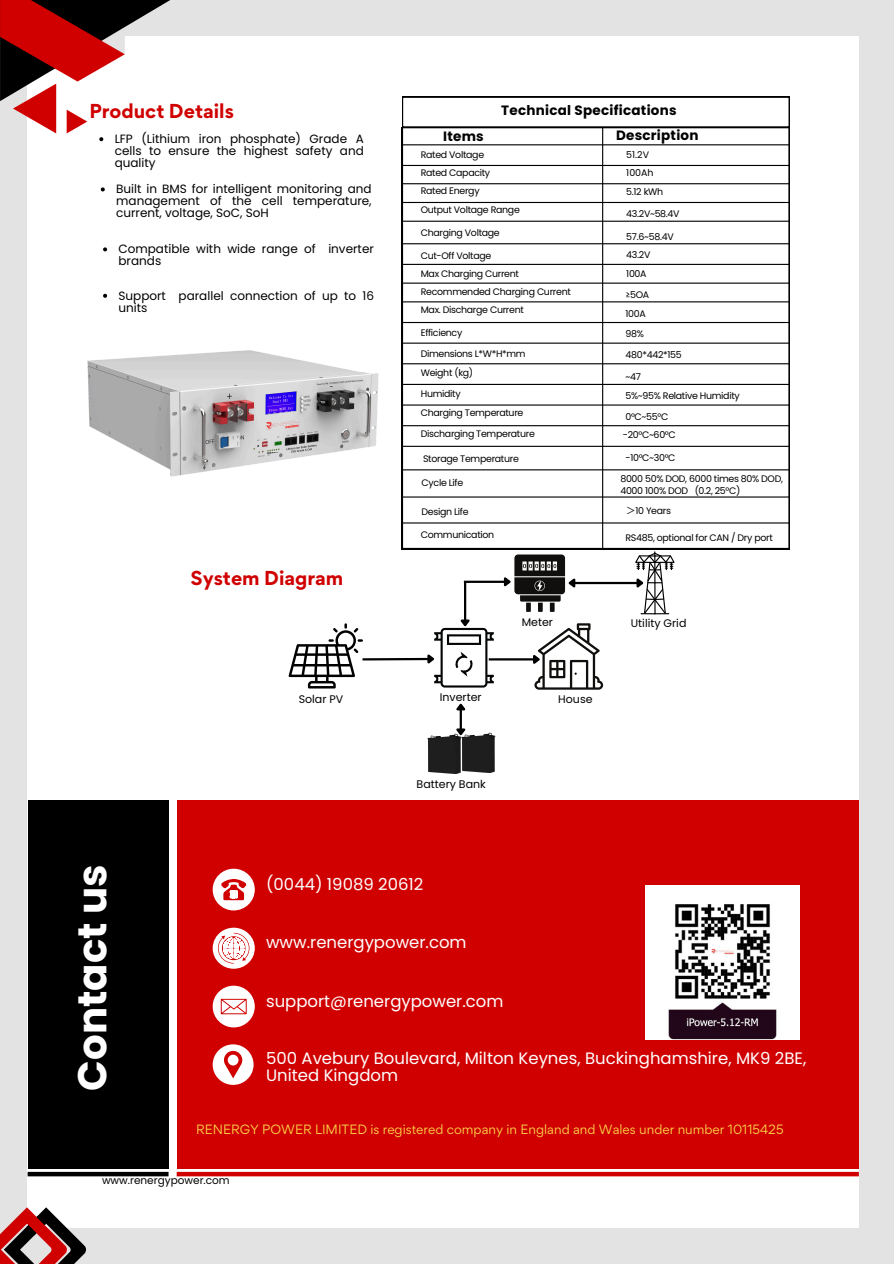
<style>
.page{position:relative;width:894px;height:1264px;background:#fff}
.page>*{position:absolute;margin:0;border:0;box-sizing:border-box;transform-origin:0 0}
.t1{font:700 40.35px "Poppins";color:#fff}
.t2{font:700 18px "Gordita";color:#d00000}
.t3{font:16.5px/16.8px "Poppins";color:#fff}
.t4{font:700 13.5px "Poppins";letter-spacing:.02em;color:#000}
.t5{font:12px/12px "Poppins";color:#000}
.t6{font:12px "Gordita";color:#f9d549}
.t7{font:10.95px "Poppins";color:#000}
.t8{font:10.5px "Poppins";color:#000}
.t9{font:9.45px/11.9px "Poppins";letter-spacing:-.035em;color:#000}
.s1{font-family:"Noto Sans CJ Ksc"}
</style>
<div class="page">
<div style="left:0;top:0;width:893px;height:1263px;background:#e3e3e3"></div>
<div style="left:28px;top:36px;width:830px;height:1191px;background:#fff"></div>
<svg style="left:0;top:1207px;width:86px;height:56px"></svg>
<div style="left:177px;top:1171px;width:681px;height:5px;background:#d00000"></div>
<div style="left:28px;top:1171px;width:140px;height:5px;background:#000"></div>
<div style="left:177px;top:800px;width:681px;height:368px;background:#d00000"></div>
<div style="left:28px;top:800px;width:140px;height:368px;background:#000"></div>
<svg style="left:212px;top:868px;width:42px;height:42px"></svg>
<svg style="left:212px;top:1044px;width:41px;height:40px"></svg>
<svg style="left:212px;top:927px;width:42px;height:41px"></svg>
<svg style="left:212px;top:985px;width:42px;height:42px"></svg>
<svg style="left:288px;top:623px;width:75px;height:65px"></svg>
<hr style="left:464px;top:580px;width:40px;height:3px;background:#000">
<hr style="left:464px;top:582px;width:2px;height:38px;background:#000">
<hr style="left:362px;top:658px;width:66px;height:2px;background:#000">
<svg style="left:425px;top:617px;width:68px;height:70px"></svg>
<hr style="left:488px;top:658px;width:45px;height:2px;background:#000">
<svg style="left:531px;top:623px;width:72px;height:66px"></svg>
<hr style="left:459px;top:710px;width:3px;height:19px;background:#000">
<svg style="left:456px;top:703px;width:10px;height:9px"></svg>
<svg style="left:402px;top:127px;width:387px;height:422px"></svg>
<hr style="left:402px;top:144px;width:387px;height:1px;background:#000">
<hr style="left:402px;top:165px;width:387px;height:1px;background:#000">
<hr style="left:403px;top:183px;width:386px;height:1px;background:#000">
<hr style="left:403px;top:202px;width:386px;height:1px;background:#000">
<hr style="left:403px;top:221px;width:386px;height:1px;background:#000">
<hr style="left:403px;top:243px;width:386px;height:1px;background:#000">
<hr style="left:403px;top:264px;width:386px;height:1px;background:#000">
<hr style="left:403px;top:282px;width:386px;height:2px;background:#000">
<hr style="left:403px;top:301px;width:386px;height:1px;background:#000">
<hr style="left:403px;top:322px;width:386px;height:1px;background:#000">
<hr style="left:403px;top:342px;width:386px;height:2px;background:#000">
<hr style="left:403px;top:363px;width:386px;height:1px;background:#000">
<hr style="left:403px;top:384px;width:386px;height:1px;background:#000">
<hr style="left:403px;top:404px;width:386px;height:1px;background:#000">
<hr style="left:403px;top:425px;width:386px;height:1px;background:#000">
<hr style="left:402px;top:469px;width:387px;height:1px;background:#000">
<hr style="left:788px;top:128px;width:1px;height:420px;background:#000">
<hr style="left:403px;top:446px;width:386px;height:1px;background:#000">
<hr style="left:602px;top:127px;width:1px;height:422px;background:#000">
<svg style="left:402px;top:97px;width:387px;height:30px"></svg>
<hr style="left:403px;top:496px;width:386px;height:1px;background:#000">
<hr style="left:403px;top:548px;width:386px;height:1px;background:#000">
<hr style="left:403px;top:522px;width:386px;height:1px;background:#000">
<img style="left:87px;top:350px;width:292px;height:127px">
<hr style="left:574px;top:582px;width:63px;height:2px;background:#000">
<svg style="left:501px;top:554px;width:76px;height:58px"></svg>
<svg style="left:634px;top:551px;width:40px;height:63px"></svg>
<img style="left:459px;top:726px;width:37px;height:47px">
<img style="left:427px;top:727px;width:52px;height:47px">
<img style="left:645px;top:885px;width:154px;height:154px">
<svg style="left:103px;top:294px;width:4px;height:4px"></svg>
<svg style="left:0;top:0;width:170px;height:141px"></svg>
<svg style="left:101px;top:187px;width:4px;height:4px"></svg>
<svg style="left:103px;top:247px;width:4px;height:4px"></svg>
<p class="t2" style="left:89px;top:99px;width:146px">Product Details</p>
<h5 class="t5" style="left:115px;top:133px;width:250px;text-align:justify">LFP (Lithium iron phosphate) Grade A cells to ensure the highest safety and quality</h5>
<p class="t5" style="left:116px;top:183px;width:257px;text-align:justify">Built in BMS for intelligent monitoring and management of the cell temperature, current, voltage, SoC, SoH</p>
<h5 class="t5" style="left:118px;top:243px;width:257px">Compatible with wide range of inverter brands</h5>
<p class="t5" style="left:118px;top:289px;width:257px">Support parallel connection of up to 16 units</p>
<h5 class="t2" style="left:191px;top:566px;width:154px">System Diagram</h5>
<p class="t4" style="left:501px;top:100px;width:177px">Technical Specifications</p>
<p class="t4" style="left:443px;top:127px;width:42px">Items</p>
<p class="t9" style="left:420px;top:149px;width:65px">Rated Voltage</p>
<p class="t9" style="left:420px;top:167px;width:71px">Rated Capacity</p>
<p class="t9" style="left:420px;top:185px;width:60px">Rated Energy</p>
<p class="t9" style="left:420px;top:203px;width:101px">Output Voltage Range</p>
<p class="t9" style="left:420px;top:227px;width:80px">Charging Voltage</p>
<p class="t9" style="left:420px;top:249px;width:72px">Cut-Off Voltage</p>
<p class="t9" style="left:420px;top:267px;width:100px">Max Charging Current</p>
<p class="t9" style="left:420px;top:285px;width:151px">Recommended Charging Current</p>
<p class="t9" style="left:420px;top:304px;width:104px">Max. Discharge Current</p>
<p class="t9" style="left:420px;top:347px;width:106px">Dimensions L*W*H*mm</p>
<p class="t9" style="left:420px;top:327px;width:43px">Efficiency</p>
<p class="t9" style="left:420px;top:367px;width:54px">Weight (kg)</p>
<p class="t9" style="left:420px;top:388px;width:41px">Humidity</p>
<p class="t9" style="left:420px;top:407px;width:104px">Charging Temperature</p>
<p class="t9" style="left:420px;top:428px;width:115px">Discharging Temperature</p>
<p class="t9" style="left:423px;top:452px;width:97px">Storage Temperature</p>
<p class="t9" style="left:421px;top:477px;width:43px">Cycle Life</p>
<p class="t9" style="left:421px;top:505px;width:49px">Design Life</p>
<p class="t9" style="left:420px;top:528px;width:75px">Communication</p>
<p class="t4" style="left:616px;top:126px;width:84px">Description</p>
<p class="t9" style="left:626px;top:149px;width:24px">51.2V</p>
<p class="t9" style="left:626px;top:167px;width:29px">100Ah</p>
<p class="t9" style="left:626px;top:186px;width:38px">5.12 kWh</p>
<p class="t9" style="left:626px;top:208px;width:55px">43.2V~58.4V</p>
<p class="t9" style="left:626px;top:230px;width:49px">57.6~58.4V</p>
<p class="t9" style="left:626px;top:248px;width:26px">43.2V</p>
<p class="t9" style="left:626px;top:268px;width:22px">100A</p>
<p class="t9" style="left:625px;top:289px;width:25px">≥5OA</p>
<p class="t9" style="left:625px;top:307px;width:22px">100A</p>
<p class="t9" style="left:625px;top:328px;width:20px">98%</p>
<p class="t9" style="left:625px;top:348px;width:58px">480*442*155</p>
<p class="t9" style="left:625px;top:370px;width:17px">~47</p>
<p class="t9" style="left:625px;top:389px;width:116px">5%~95% Relative Humidity</p>
<p class="t9" style="left:622px;top:429px;width:54px">-20°C~60°C</p>
<p class="t9" style="left:625px;top:451px;width:52px">-10°C~30°C</p>
<p class="t9" style="left:620px;top:473px;width:164px">8000 50% DOD, 6000 times 80% DOD,<br>4000 100% DOD (0.2, 25°C)</p>
<p class="t9" style="left:626px;top:504px;width:46px"><span class="s1">＞</span>10 Years</p>
<h2 class="t9" style="left:625px;top:410px;width:44px">0°C~55°C</h2>
<h5 class="t9" style="left:625px;top:531px;width:149px">RS485, optional for CAN / Dry port</h5>
<p class="t7" style="left:521px;top:614px;width:33px">Meter</p>
<p class="t7" style="left:630px;top:615px;width:57px">Utility Grid</p>
<p class="t1" style="left:64px;top:1090px;width:228px;rotate:-90deg">Contact us</p>
<p class="t7" style="left:298px;top:691px;width:46px">Solar PV</p>
<p class="t7" style="left:439px;top:689px;width:43px">Inverter</p>
<h2 class="t7" style="left:416px;top:776px;width:71px">Battery Bank</h2>
<p class="t3" style="left:266px;top:875px;width:159px">(0044) 19089 20612</p>
<p class="t3" style="left:266px;top:934px;width:202px">www.renergypower.com</p>
<h1 class="t3" style="left:266px;top:992px;width:239px">support@renergypower.com</h1>
<p class="t7" style="left:558px;top:691px;width:36px">House</p>
<h5 class="t3" style="left:266px;top:1050px;width:541px">500 Avebury Boulevard, Milton Keynes, Buckinghamshire, MK9 2BE,<br>United Kingdom</h5>
<p class="t6" style="left:196px;top:1120px;width:588px">RENERGY POWER LIMITED is registered company in England and Wales under number 10115425</p>
<h5 class="t8" style="left:102px;top:1172px;width:129px">www.renergypower.com</h5>
</div>
